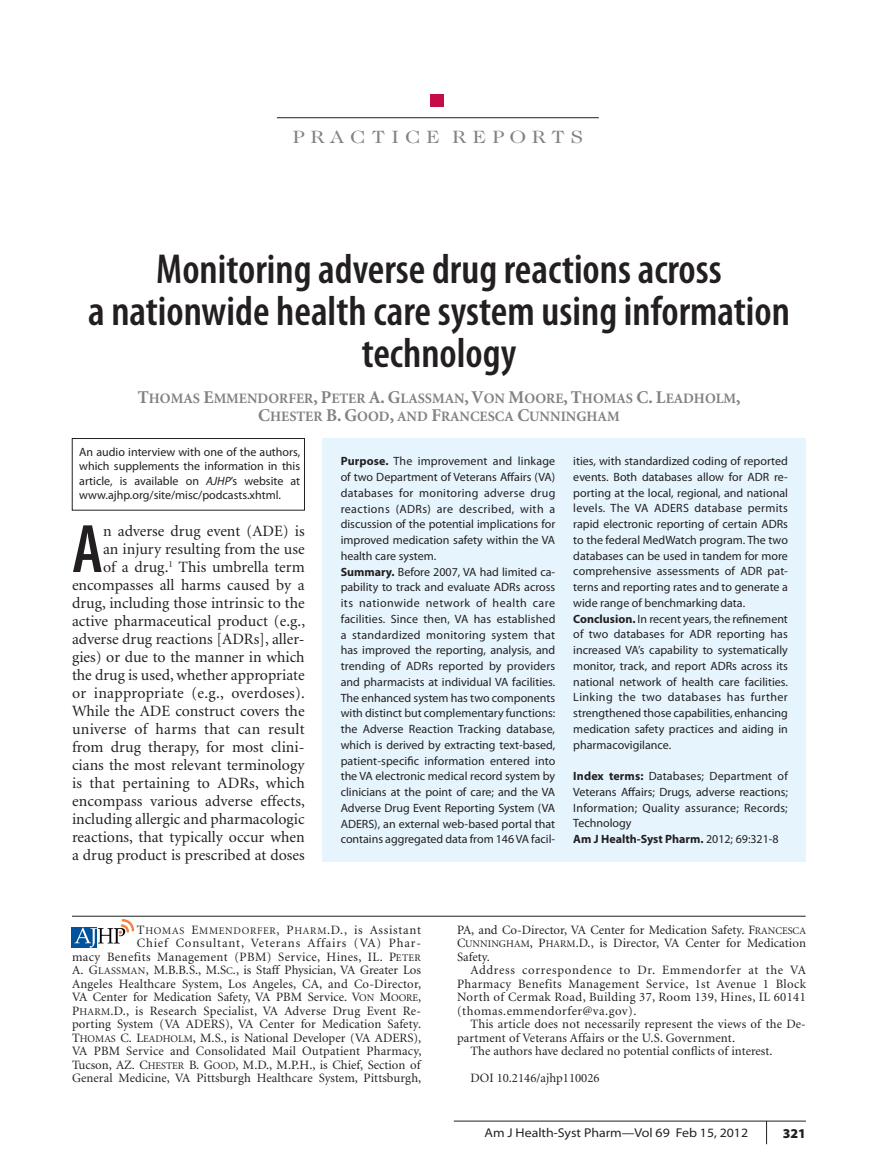
<style>
.page{position:relative;width:878px;height:1175px;background:#fff}
.page>*{position:absolute;margin:0;border:0;box-sizing:border-box;transform-origin:0 0}
.t1{font:600 condensed 69.15px "Myriad Pro";color:#231f20}
.t2{font:600 condensed 42px/42px "Myriad Pro";color:#231f20;text-align:center}
.t3{font:18px "Caslon Two Twenty Four";letter-spacing:.24em;color:#808285;scale:1.2 1}
.t4{font:15.75px/18px "Minion";color:#231f20;text-align:right}
.t5{font:14.4px/18px "Minion Bold SC800";color:#808285;text-align:center}
.t6{font:900 13.5px "Myriad Pro";color:#231f20}
.t7{font:12.75px/13.5px "Minion";letter-spacing:.005em;color:#231f20;text-align:justify}
.t8{font:semi-expanded 12.75px "Myriad Pro";color:#231f20}
.t9{font:12px/15.8px "Myriad Pro";color:#231f20}
.t10{font:10.2px "Minion Regular SC800";letter-spacing:.07em;color:#231f20}
.s1{font-size:18px}
.s2{font-style:italic}
.s3{font-weight:700}
.s4{font-family:"Minion";font-size:12.75px}
.s5{font-size:12.75px}
.s6{font-family:"Minion Regular SC800";font-size:10.2px}
.s7{font-family:"Minion Regular SC800"}
</style>
<div class="page">
<svg style="left:766px;top:1121px;width:1px;height:23px"></svg>
<hr style="left:454px;top:1120px;width:352px;height:1px;background:#231f20">
<hr style="left:277px;top:117px;width:321px;height:1px;background:#231f20">
<div style="left:430px;top:94px;width:14px;height:12px;background:#c60c46"></div>
<hr style="left:72px;top:915px;width:733px;height:1px;background:#231f20">
<div style="left:322px;top:438px;width:484px;height:423px;background:#e6f5fd"></div>
<div style="left:72px;top:438px;width:232px;height:72px;border:1px solid #231f20"></div>
<div style="left:72px;top:927px;width:25px;height:20px;background:#00529c"></div>
<svg style="left:74px;top:919px;width:60px;height:28px"></svg>
<h3 class="t3" style="left:292px;top:126px;width:243px">PRA C T I C E R E PORTS</h3>
<h2 class="t2" style="left:88px;top:248px;width:703px">Monitoring adverse drug reactions across<br>a nationwide health care system using information technology</h2>
<p class="t5" style="left:138px;top:389px;width:604px"><span class="s1">T</span>HOMAS <span class="s1">E</span>MMENDORFER<span class="s1">, P</span>ETER <span class="s1">A. G</span>LASSMAN<span class="s1">, V</span>ON <span class="s1">M</span>OORE<span class="s1">, T</span>HOMAS <span class="s1">C. L</span>EADHOLM<span class="s1">,<br>C</span>HESTER <span class="s1">B. G</span>OOD<span class="s1">,</span> AND <span class="s1">F</span>RANCESCA <span class="s1">C</span>UNNINGHAM</p>
<p class="t9" style="left:79px;top:445px;width:222px;line-height:14.4px;text-align:justify">An audio interview with one of the authors, which supplements the information in this article, is available on <span class="s2">AJHP</span>’s website at www.ajhp.org/site/misc/podcasts.xhtml.</p>
<p class="t9" style="left:340px;top:453px;width:216px"><span class="s3">Purpose.</span> The improvement and linkage of two Department of Veterans Affairs (VA) databases for monitoring adverse drug reactions (ADRs) are described, with a discussion of the potential implications for improved medication safety within the VA health care system.<br><span class="s3">Summary.</span> Before 2007, VA had limited ca&shy;pability to track and evaluate ADRs across its nationwide network of health care facilities. Since then, VA has established a standardized monitoring system that has improved the reporting, analysis, and trending of ADRs reported by providers and pharmacists at individual VA facilities.<br>The enhanced system has two components with distinct but complementary functions: the Adverse Reaction Tracking database, which is derived by extracting text-based, patient-specific information entered into the VA electronic medical record system by clinicians at the point of care; and the VA Adverse Drug Event Reporting System (VA ADERS), an external web-based portal that contains aggregated data from 146 VA facil-</p>
<p class="t9" style="left:573px;top:453px;width:216px">ities, with standardized coding of reported events. Both databases allow for ADR re&shy;porting at the local, regional, and national levels. The VA ADERS database permits rapid electronic reporting of certain ADRs to the federal MedWatch program. The two databases can be used in tandem for more comprehensive assessments of ADR pat&shy;terns and reporting rates and to generate a wide range of benchmarking data.<br><span class="s3">Conclusion.</span> In recent years, the refinement of two databases for ADR reporting has increased VA’s capability to systematically monitor, track, and report ADRs across its national network of health care facilities.<br>Linking the two databases has further strengthened those capabilities, enhancing medication safety practices and aiding in pharmacovigilance.</p>
<p class="t4" style="left:72px;top:522px;width:234px">n adverse drug event (ADE) is<br>an injury resulting from the use<br>of a drug.<sup>1</sup> This umbrella term encompasses all harms caused by a drug, including those intrinsic to the active pharmaceutical product (e.g., adverse drug reactions [ADRs], aller&shy;gies) or due to the manner in which the drug is used, whether appropriate or inappropriate (e.g., overdoses).<br>While the ADE construct covers the universe of harms that can result from drug therapy, for most clini&shy;cians the most relevant terminology is that pertaining to ADRs, which encompass various adverse effects, including allergic and pharmacologic reactions, that typically occur when a drug product is prescribed at doses</p>
<h1 class="t1" style="left:72px;top:511px;width:32px">A</h1>
<p class="t9" style="left:573px;top:768px;width:216px"><span class="s3">Index terms:</span> Databases; Department of Veterans Affairs; Drugs, adverse reactions; Information; Quality assurance; Records; Technology<br><span class="s3">Am J Health-Syst Pharm.</span> 2012; 69:321-8</p>
<p class="t10" style="left:137px;top:925px;width:285px"><span class="s4">T</span>HOMAS <span class="s4">E</span>MMENDORFER<span class="s5">,</span> <span class="s4">P</span>HARM<span class="s5">.</span><span class="s4">D., is Assistant</span></p>
<p class="t7" style="left:72px;top:936px;width:351px;text-indent:65px">Chief Consultant, Veterans Affairs (VA) Phar&shy;macy Benefits Management (PBM) Service, Hines, IL. P<span class="s6">ETER </span>A. G<span class="s6">LASSMAN</span><span class="s7">,</span> M.B.B.S., M.S<span class="s6">C</span>., is Staff Physician, VA Greater Los Angeles Healthcare System, Los Angeles, CA, and Co-Director, VA Center for Medication Safety, VA PBM Service. V<span class="s6">ON</span> M<span class="s6">OORE</span><span class="s7">, </span>P<span class="s6">HARM</span><span class="s7">.</span>D., is Research Specialist, VA Adverse Drug Event Re&shy;porting System (VA ADERS), VA Center for Medication Safety.<br>T<span class="s6">HOMAS</span> C. L<span class="s6">EADHOLM</span><span class="s7">,</span> M.S., is National Developer (VA ADERS), VA PBM Service and Consolidated Mail Outpatient Pharmacy, Tucson, AZ. C<span class="s6">HESTER</span> B. G<span class="s6">OOD</span><span class="s7">,</span> M.D., M.P.H., is Chief, Section of General Medicine, VA Pittsburgh Healthcare System, Pittsburgh,</p>
<p class="t7" style="left:457px;top:923px;width:350px">PA, and Co-Director, VA Center for Medication Safety. F<span class="s6">RANCESCA </span>C<span class="s6">UNNINGHAM</span><span class="s7">,</span> P<span class="s6">HARM</span><span class="s7">.</span>D., is Director, VA Center for Medication Safety.</p>
<p class="t7" style="left:457px;top:963px;width:350px;text-indent:14px">Address correspondence to Dr. Emmendorfer at the VA Pharmacy Benefits Management Service, 1st Avenue 1 Block North of Cermak Road, Building 37, Room 139, Hines, IL 60141 (thomas.emmendorfer@va.gov).</p>
<p class="t7" style="left:470px;top:1017px;width:337px">This article does not necessarily represent the views of the De-</p>
<p class="t7" style="left:457px;top:1031px;width:279px">partment of Veterans Affairs or the U.S. Government.</p>
<p class="t7" style="left:470px;top:1044px;width:303px">The authors have declared no potential conflicts of interest.</p>
<p class="t7" style="left:470px;top:1071px;width:131px">DOI 10.2146/ajhp110026</p>
<p class="t8" style="left:484px;top:1125px;width:265px">Am J Health-Syst Pharm—Vol 69 Feb 15, 2012</p>
<p class="t6" style="left:782px;top:1125px;width:25px">321</p>
</div>
